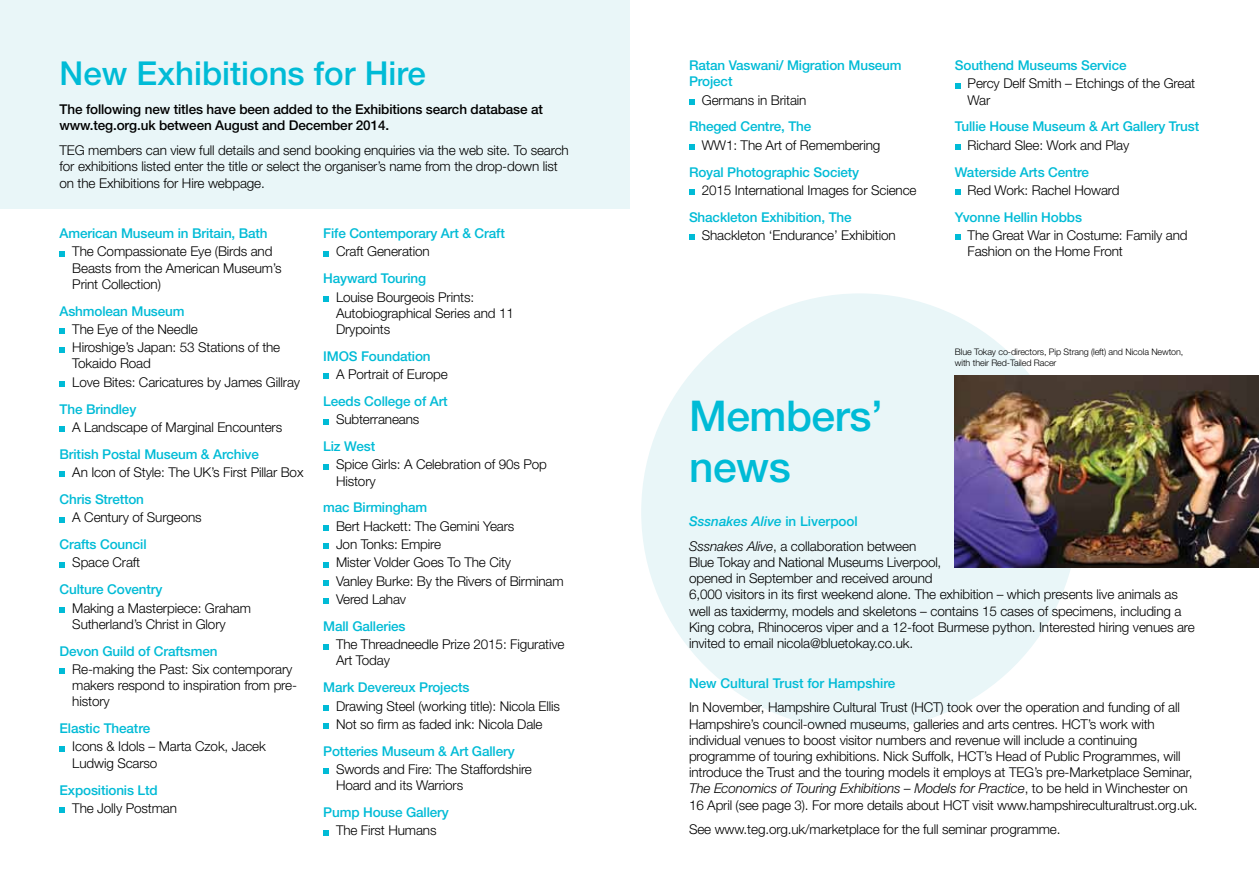
<style>
.page{position:relative;width:1259px;height:893px;background:#fff}
.page>*{position:absolute;margin:0;border:0;box-sizing:border-box;transform-origin:0 0}
.t1{font:500 42.45px/51px "Helvetica Neue";letter-spacing:-.01em;color:#00bbd6}
.t2{font:500 33px "Helvetica Neue";color:#00bbd6}
.t3{font:300 13.5px/16.2px "Helvetica Neue";letter-spacing:-.01em;color:#000}
.t4{font:500 13.5px/16.2px "Helvetica Neue";letter-spacing:-.01em;color:#00bbd6}
.t5{font:500 13.5px/16.2px "Helvetica Neue";letter-spacing:-.01em;color:#000}
.t6{font:300 9px/10.8px "Helvetica Neue";letter-spacing:-.01em;color:#000}
.s1{font-weight:500;font-style:italic;color:#00bbd6}
.s2{font-weight:500;color:#00bbd6}
.s3{font-style:italic}
</style>
<div class="page">
<div style="left:641px;top:293px;width:437px;height:437px;background:#e9f6f8;border-radius:50%"></div>
<div style="left:0;top:0;width:629px;height:208px;background:#e9f6f8"></div>
<svg style="left:60px;top:251px;width:5px;height:5px"></svg>
<svg style="left:60px;top:329px;width:5px;height:5px"></svg>
<svg style="left:60px;top:347px;width:5px;height:5px"></svg>
<svg style="left:60px;top:381px;width:5px;height:6px"></svg>
<svg style="left:60px;top:427px;width:5px;height:5px"></svg>
<svg style="left:60px;top:472px;width:5px;height:5px"></svg>
<svg style="left:60px;top:517px;width:5px;height:5px"></svg>
<svg style="left:60px;top:562px;width:5px;height:5px"></svg>
<svg style="left:60px;top:607px;width:5px;height:6px"></svg>
<svg style="left:60px;top:669px;width:5px;height:5px"></svg>
<svg style="left:60px;top:746px;width:5px;height:5px"></svg>
<svg style="left:60px;top:807px;width:5px;height:6px"></svg>
<svg style="left:323px;top:251px;width:5px;height:5px"></svg>
<svg style="left:323px;top:296px;width:5px;height:5px"></svg>
<svg style="left:323px;top:374px;width:5px;height:5px"></svg>
<svg style="left:323px;top:419px;width:5px;height:5px"></svg>
<svg style="left:323px;top:464px;width:5px;height:5px"></svg>
<svg style="left:323px;top:525px;width:5px;height:6px"></svg>
<svg style="left:323px;top:544px;width:5px;height:5px"></svg>
<svg style="left:323px;top:562px;width:5px;height:5px"></svg>
<svg style="left:323px;top:580px;width:5px;height:6px"></svg>
<svg style="left:323px;top:599px;width:5px;height:5px"></svg>
<svg style="left:323px;top:644px;width:5px;height:5px"></svg>
<svg style="left:323px;top:705px;width:5px;height:6px"></svg>
<svg style="left:323px;top:724px;width:5px;height:5px"></svg>
<svg style="left:323px;top:769px;width:5px;height:5px"></svg>
<svg style="left:323px;top:830px;width:5px;height:5px"></svg>
<svg style="left:689px;top:99px;width:5px;height:6px"></svg>
<svg style="left:689px;top:144px;width:5px;height:6px"></svg>
<svg style="left:689px;top:190px;width:5px;height:5px"></svg>
<svg style="left:689px;top:235px;width:5px;height:5px"></svg>
<svg style="left:955px;top:83px;width:5px;height:5px"></svg>
<svg style="left:955px;top:144px;width:5px;height:6px"></svg>
<svg style="left:955px;top:190px;width:5px;height:5px"></svg>
<svg style="left:955px;top:235px;width:5px;height:5px"></svg>
<img style="left:955px;top:375px;width:304px;height:192px">
<h2 class="t2" style="left:60px;top:54px;width:368px">New Exhibitions for Hire</h2>
<p class="t5" style="left:60px;top:101px;width:485px">The following new titles have been added to the Exhibitions search database at www.teg.org.uk between August and December 2014.</p>
<p class="t3" style="left:60px;top:142px;width:511px">TEG members can view full details and send booking enquiries via the web site. To search for exhibitions listed enter the title or select the organiser’s name from the drop-down list on the Exhibitions for Hire webpage.</p>
<p class="t4" style="left:60px;top:225px;width:210px">American Museum in Britain, Bath</p>
<p class="t3" style="left:72px;top:243px;width:211px">The Compassionate Eye (Birds and<br>Beasts from the American Museum’s<br>Print Collection)</p>
<p class="t4" style="left:60px;top:303px;width:127px">Ashmolean Museum</p>
<p class="t3" style="left:72px;top:320px;width:209px;line-height:18.3px">The Eye of the Needle<br>Hiroshige’s Japan: 53 Stations of the</p>
<p class="t3" style="left:72px;top:354px;width:229px;line-height:18.3px">Tokaido Road<br>Love Bites: Caricatures by James Gillray</p>
<p class="t4" style="left:60px;top:401px;width:78px">The Brindley</p>
<p class="t3" style="left:72px;top:419px;width:211px">A Landscape of Marginal Encounters</p>
<p class="t4" style="left:60px;top:446px;width:201px">British Postal Museum &amp; Archive</p>
<p class="t3" style="left:72px;top:464px;width:233px">An Icon of Style: The UK’s First Pillar Box</p>
<p class="t4" style="left:60px;top:491px;width:86px">Chris Stretton</p>
<p class="t3" style="left:72px;top:509px;width:131px">A Century of Surgeons</p>
<p class="t4" style="left:60px;top:536px;width:89px">Crafts Council</p>
<p class="t3" style="left:72px;top:554px;width:69px">Space Craft</p>
<p class="t4" style="left:60px;top:581px;width:105px">Culture Coventry</p>
<p class="t3" style="left:72px;top:599px;width:180px">Making a Masterpiece: Graham<br>Sutherland’s Christ in Glory</p>
<p class="t4" style="left:60px;top:643px;width:159px">Devon Guild of Craftsmen</p>
<p class="t3" style="left:72px;top:661px;width:226px">Re-making the Past: Six contemporary makers respond to inspiration from pre&shy;history</p>
<p class="t4" style="left:60px;top:720px;width:92px">Elastic Theatre</p>
<p class="t3" style="left:72px;top:738px;width:195px">Icons &amp; Idols – Marta Czok, Jacek<br>Ludwig Scarso</p>
<p class="t4" style="left:60px;top:781px;width:100px">Expositionis Ltd</p>
<p class="t3" style="left:72px;top:800px;width:106px">The Jolly Postman</p>
<p class="t4" style="left:323px;top:225px;width:183px">Fife Contemporary Art &amp; Craft</p>
<p class="t3" style="left:336px;top:243px;width:95px">Craft Generation</p>
<p class="t4" style="left:323px;top:270px;width:104px">Hayward Touring</p>
<p class="t3" style="left:336px;top:288px;width:179px">Louise Bourgeois Prints:<br>Autobiographical Series and 11<br>Drypoints</p>
<p class="t4" style="left:323px;top:348px;width:109px">IMOS Foundation</p>
<p class="t3" style="left:336px;top:366px;width:113px">A Portrait of Europe</p>
<p class="t4" style="left:323px;top:393px;width:126px">Leeds College of Art</p>
<p class="t3" style="left:336px;top:411px;width:85px">Subterraneans</p>
<p class="t4" style="left:323px;top:438px;width:54px">Liz West</p>
<p class="t3" style="left:336px;top:456px;width:212px">Spice Girls: A Celebration of 90s Pop<br>History</p>
<p class="t4" style="left:323px;top:499px;width:106px">mac Birmingham</p>
<p class="t3" style="left:336px;top:516px;width:229px;line-height:18.3px">Bert Hackett: The Gemini Years<br>Jon Tonks: Empire<br>Mister Volder Goes To The City<br>Vanley Burke: By the Rivers of Birminam<br>Vered Lahav</p>
<p class="t4" style="left:323px;top:618px;width:84px">Mall Galleries</p>
<p class="t3" style="left:336px;top:636px;width:230px">The Threadneedle Prize 2015: Figurative<br>Art Today</p>
<p class="t4" style="left:323px;top:679px;width:148px">Mark Devereux Projects</p>
<p class="t3" style="left:336px;top:696px;width:225px;line-height:18.3px">Drawing Steel (working title): Nicola Ellis<br>Not so firm as faded ink: Nicola Dale</p>
<p class="t4" style="left:323px;top:743px;width:193px">Potteries Museum &amp; Art Gallery</p>
<p class="t3" style="left:336px;top:761px;width:197px">Swords and Fire: The Staffordshire<br>Hoard and its Warriors</p>
<p class="t4" style="left:323px;top:804px;width:127px">Pump House Gallery</p>
<p class="t3" style="left:336px;top:822px;width:102px">The First Humans</p>
<p class="t4" style="left:689px;top:57px;width:214px">Ratan Vaswani/ Migration Museum<br>Project</p>
<p class="t3" style="left:702px;top:91px;width:106px">Germans in Britain</p>
<p class="t4" style="left:689px;top:118px;width:124px">Rheged Centre, The</p>
<p class="t3" style="left:702px;top:137px;width:180px">WW1: The Art of Remembering</p>
<p class="t4" style="left:689px;top:164px;width:172px">Royal Photographic Society</p>
<p class="t3" style="left:702px;top:182px;width:216px">2015 International Images for Science</p>
<p class="t4" style="left:689px;top:209px;width:164px">Shackleton Exhibition, The</p>
<p class="t3" style="left:702px;top:227px;width:195px">Shackleton ‘Endurance’ Exhibition</p>
<h1 class="t1" style="left:689px;top:390px;width:195px">Members’ news</h1>
<p class="t4" style="left:955px;top:57px;width:173px">Southend Museums Service</p>
<p class="t3" style="left:967px;top:75px;width:229px">Percy Delf Smith – Etchings of the Great<br>War</p>
<p class="t4" style="left:955px;top:118px;width:246px">Tullie House Museum &amp; Art Gallery Trust</p>
<p class="t3" style="left:967px;top:137px;width:163px">Richard Slee: Work and Play</p>
<p class="t4" style="left:955px;top:164px;width:136px">Waterside Arts Centre</p>
<p class="t3" style="left:967px;top:182px;width:153px">Red Work: Rachel Howard</p>
<p class="t4" style="left:955px;top:209px;width:129px">Yvonne Hellin Hobbs</p>
<p class="t3" style="left:967px;top:227px;width:221px">The Great War in Costume: Family and<br>Fashion on the Home Front</p>
<p class="t6" style="left:955px;top:346px;width:230px">Blue Tokay co-directors, Pip Strang (left) and Nicola Newton, with their Red-Tailed Racer</p>
<p class="t3" style="left:689px;top:509px;width:229px;line-height:24.8px"><span class="s1">Sssnakes Alive</span> <span class="s2">in Liverpool<br></span><span class="s3">Sssnakes Alive</span>, a collaboration between</p>
<p class="t3" style="left:689px;top:554px;width:507px">Blue Tokay and National Museums Liverpool,<br>opened in September and received around<br>6,000 visitors in its first weekend alone. The exhibition – which presents live animals as well as taxidermy, models and skeletons – contains 15 cases of specimens, including a King cobra, Rhinoceros viper and a 12-foot Burmese python. Interested hiring venues are invited to email nicola@bluetokay.co.uk.</p>
<p class="t4" style="left:689px;top:675px;width:208px">New Cultural Trust for Hampshire</p>
<p class="t3" style="left:689px;top:699px;width:510px">In November, Hampshire Cultural Trust (HCT) took over the operation and funding of all Hampshire’s council-owned museums, galleries and arts centres. HCT’s work with individual venues to boost visitor numbers and revenue will include a continuing programme of touring exhibitions. Nick Suffolk, HCT’s Head of Public Programmes, will introduce the Trust and the touring models it employs at TEG’s pre-Marketplace Seminar, <span class="s3">The Economics of Touring Exhibitions – Models for Practice</span>, to be held in Winchester on 16 April (see page 3). For more details about HCT visit www.hampshireculturaltrust.org.uk.</p>
<p class="t3" style="left:689px;top:821px;width:373px">See www.teg.org.uk/marketplace for the full seminar programme.</p>
</div>
